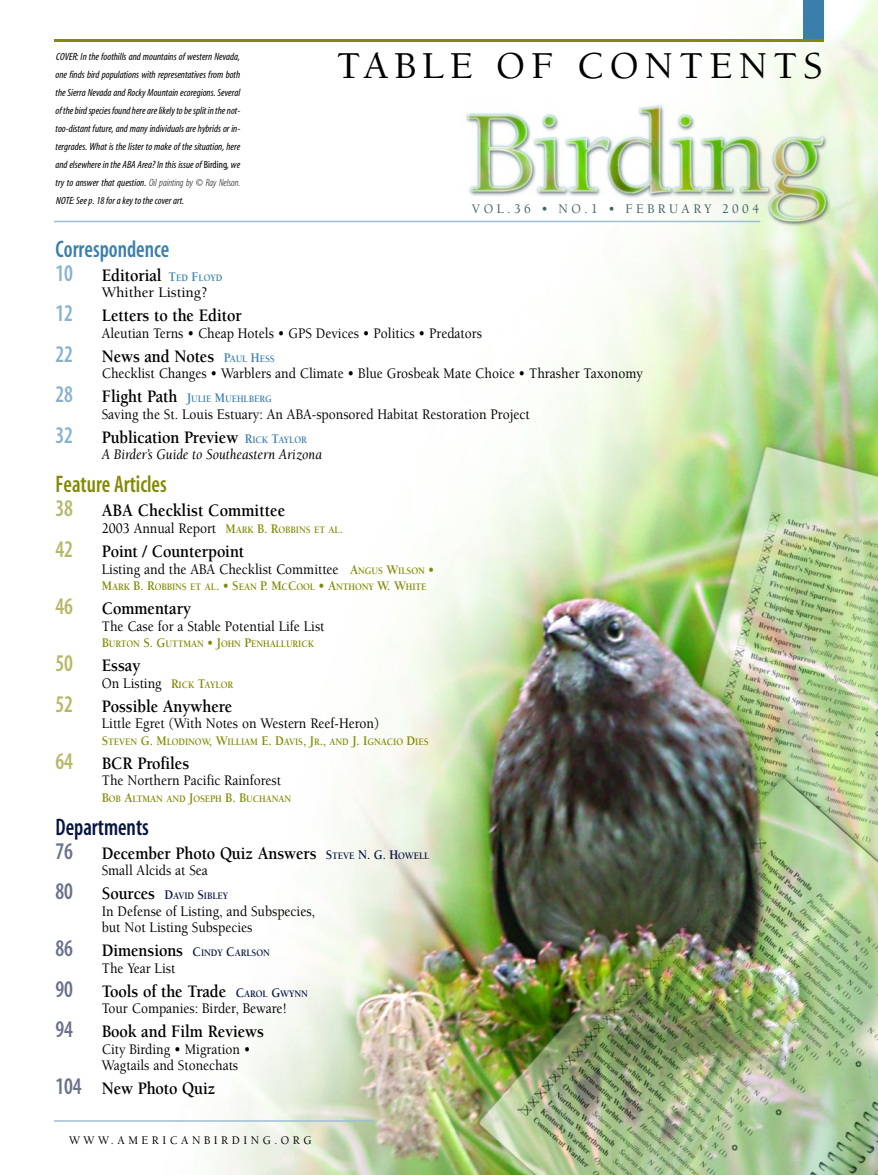
<style>
.page{position:relative;width:878px;height:1175px;background:#fff}
.page>*{position:absolute;margin:0;border:0;box-sizing:border-box;transform-origin:0 0}
.t1{font:500 39px "Berkeley";letter-spacing:.155em;color:#000}
.t2{font:600 condensed 24px "Myriad";color:#828a04;scale:.9 1}
.t3{font:600 condensed 24px "Myriad";color:#3a7fac;scale:.9 1}
.t4{font:600 condensed 24px "Myriad";color:#061440;scale:.9 1}
.t5{font:700 18px "Berkeley";letter-spacing:-.005em;color:#000;scale:.9 1}
.t6{font:500 15px/16.5px "Berkeley";color:#000;scale:.9 1}
.t7{font:italic 15px "Berkeley";color:#000;scale:.9 1}
.t8{font:500 15px "Berkeley";color:#000}
.t9{font:500 13.5px "Berkeley";letter-spacing:.27em;color:#425f66;scale:.95 1}
.t10{font:500 12px "Berkeley";letter-spacing:.31em;color:#000;scale:.95 1}
.t11{font:italic condensed 10.5px/18px "Myriad";color:#000;text-align:justify}
.t12{font:700 10.2px "Berkeley";letter-spacing:-.005em;color:#828a04;scale:.9 1}
.t13{font:700 10.2px "Berkeley";letter-spacing:-.005em;color:#3a7fac;scale:.9 1}
.t14{font:700 10.2px "Berkeley";letter-spacing:-.005em;color:#061440;scale:.9 1}
.s1{font-style:inherit}
.s2{font-style:normal}
.s3{font-weight:300}
.s4{font-family:"Myriad";font-weight:600;font-stretch:condensed;font-size:24px;color:#89b2ce}
.s5{font-size:13.5px;color:#3a7fac}
.s6{font-size:10.2px;color:#3a7fac}
.s7{font-size:18px;color:#000}
.s8{font-size:13.5px}
.s9{font-family:"Myriad";font-weight:600;font-stretch:condensed;font-size:24px;color:#b4b968}
.s10{font-weight:700;font-size:13.5px;color:#828a04}
.s11{font-weight:700;font-size:10.2px;color:#828a04}
.s12{font-family:"Myriad";font-weight:600;font-stretch:condensed;font-size:24px;color:#6a728c}
.s13{font-size:13.5px;color:#061440}
.s14{font-size:10.2px;color:#061440}
</style>
<div class="page">
<img style="left:54px;top:0;width:824px;height:1174px">
<hr style="left:54px;top:1120px;width:319px;height:1px;background:#9dbfd6">
<hr style="left:54px;top:221px;width:706px;height:1px;background:#9dbfd6">
<div style="left:803px;top:0;width:21px;height:40px;background:#3a7fac"></div>
<hr style="left:54px;top:39px;width:770px;height:3px;background:#828a04">
<div style="left:54px;top:51px;width:188px;height:167px;background:#fff"></div>
<p class="t11" style="left:55px;top:49px;width:186px"><span class="s1">COVER</span>: In the foothills and mountains of western Nevada, one finds bird populations with representatives from both the Sierra Nevada and Rocky Mountain ecoregions. Several of the bird species found here are likely to be split in the not&shy;too-distant future, and many individuals are hybrids or in&shy;tergrades. What is the lister to make of the situation, here and elsewhere in the ABA Area? In this issue of <span class="s2">Birding</span>, we try to answer that question. <span class="s3">Oil painting by © Ray Nelson.<br></span><span class="s1">NOTE</span>: See p. 18 for a key to the cover art.</p>
<h1 class="t1" style="left:337px;top:51px;width:486px">TABLE OF CONTENTS</h1>
<p class="t9" style="left:472px;top:204px;width:304px">VOL.36 • NO.1 • FEBRUARY 2004</p>
<h2 class="t3" style="left:56px;top:240px;width:128px">Correspondence</h2>
<p class="t5" style="left:56px;top:268px;width:187px"><span class="s4">10</span> Editorial <span class="s5">T</span><span class="s6">ED</span> <span class="s5">F</span><span class="s6">LOYD</span></p>
<p class="t8" style="left:102px;top:287px;width:107px">Whither Listing?</p>
<p class="t5" style="left:56px;top:309px;width:208px"><span class="s4">12</span> Letters to the Editor</p>
<p class="t6" style="left:102px;top:326px;width:424px">Aleutian Terns • Cheap Hotels • GPS Devices • Politics • Predators</p>
<p class="t5" style="left:56px;top:349px;width:245px"><span class="s4">22</span> News and Notes <span class="s5">P</span><span class="s6">AUL</span> <span class="s5">H</span><span class="s6">ESS</span></p>
<p class="t6" style="left:102px;top:367px;width:602px">Checklist Changes • Warblers and Climate • Blue Grosbeak Mate Choice • Thrasher Taxonomy</p>
<p class="t13" style="left:56px;top:395px;width:242px"><span class="s4">28</span> <span class="s7">Flight Path</span> <span class="s8">J</span>ULIE <span class="s8">M</span>UEHLBERG</p>
<p class="t6" style="left:102px;top:407px;width:477px">Saving the St. Louis Estuary: An ABA-sponsored Habitat Restoration Project</p>
<p class="t5" style="left:56px;top:430px;width:281px"><span class="s4">32</span> Publication Preview <span class="s5">R</span><span class="s6">ICK</span> <span class="s5">T</span><span class="s6">AYLOR</span></p>
<p class="t7" style="left:102px;top:449px;width:246px">A Birder’s Guide to Southeastern Arizona</p>
<h2 class="t2" style="left:56px;top:476px;width:125px">Feature Articles</h2>
<p class="t5" style="left:56px;top:504px;width:257px"><span class="s9">38</span> ABA Checklist Committee</p>
<p class="t6" style="left:102px;top:521px;width:269px">2003 Annual Report <span class="s10">M</span><span class="s11">ARK</span> <span class="s10">B. R</span><span class="s11">OBBINS ET AL</span><span class="s10">.</span></p>
<p class="t5" style="left:56px;top:544px;width:211px"><span class="s9">42</span> Point / Counterpoint</p>
<p class="t6" style="left:102px;top:562px;width:371px">Listing and the ABA Checklist Committee <span class="s10">A</span><span class="s11">NGUS</span> <span class="s10">W</span><span class="s11">ILSON</span> <span class="s10">•</span></p>
<p class="t12" style="left:102px;top:583px;width:362px"><span class="s8">M</span>ARK <span class="s8">B. R</span>OBBINS ET AL<span class="s8">. • S</span>EAN <span class="s8">P. M</span>C<span class="s8">C</span>OOL <span class="s8">• A</span>NTHONY <span class="s8">W. W</span>HITE</p>
<p class="t5" style="left:56px;top:601px;width:152px"><span class="s9">46</span> Commentary</p>
<p class="t6" style="left:102px;top:619px;width:249px">The Case for a Stable Potential Life List</p>
<p class="t12" style="left:102px;top:640px;width:237px"><span class="s8">B</span>URTON <span class="s8">S. G</span>UTTMAN <span class="s8">• J</span>OHN <span class="s8">P</span>ENHALLURICK</p>
<p class="t5" style="left:56px;top:658px;width:96px"><span class="s9">50</span> Essay</p>
<p class="t6" style="left:102px;top:676px;width:147px">On Listing <span class="s10">R</span><span class="s11">ICK</span> <span class="s10">T</span><span class="s11">AYLOR</span></p>
<p class="t5" style="left:56px;top:699px;width:198px"><span class="s9">52</span> Possible Anywhere</p>
<p class="t6" style="left:102px;top:716px;width:310px">Little Egret (With Notes on Western Reef-Heron)</p>
<p class="t12" style="left:102px;top:737px;width:365px"><span class="s8">S</span>TEVEN <span class="s8">G. M</span>LODINOW<span class="s8">, W</span>ILLIAM <span class="s8">E. D</span>AVIS<span class="s8">, J</span>R<span class="s8">.,</span> AND <span class="s8">J. I</span>GNACIO <span class="s8">D</span>IES</p>
<p class="t5" style="left:56px;top:756px;width:150px"><span class="s9">64</span> BCR Profiles</p>
<p class="t6" style="left:102px;top:773px;width:201px">The Northern Pacific Rainforest</p>
<p class="t12" style="left:102px;top:794px;width:212px"><span class="s8">B</span>OB <span class="s8">A</span>LTMAN AND <span class="s8">J</span>OSEPH <span class="s8">B. B</span>UCHANAN</p>
<h2 class="t4" style="left:56px;top:818px;width:105px">Departments</h2>
<p class="t5" style="left:56px;top:846px;width:417px"><span class="s12">76</span> December Photo Quiz Answers <span class="s13">S</span><span class="s14">TEVE</span> <span class="s13">N. G. H</span><span class="s14">OWELL</span></p>
<p class="t6" style="left:102px;top:863px;width:119px">Small Alcids at Sea</p>
<p class="t14" style="left:56px;top:892px;width:193px"><span class="s12">80</span> <span class="s7">Sources</span> <span class="s8">D</span>AVID <span class="s8">S</span>IBLEY</p>
<p class="t6" style="left:102px;top:904px;width:238px">In Defense of Listing, and Subspecies, but Not Listing Subspecies</p>
<p class="t5" style="left:56px;top:943px;width:240px"><span class="s12">86</span> Dimensions <span class="s13">C</span><span class="s14">INDY</span> <span class="s13">C</span><span class="s14">ARLSON</span></p>
<p class="t6" style="left:102px;top:961px;width:83px">The Year List</p>
<p class="t5" style="left:56px;top:984px;width:282px"><span class="s12">90</span> Tools of the Trade <span class="s13">C</span><span class="s14">AROL</span> <span class="s13">G</span><span class="s14">WYNN</span></p>
<p class="t6" style="left:102px;top:1001px;width:208px">Tour Companies: Birder, Beware!</p>
<p class="t5" style="left:56px;top:1024px;width:233px"><span class="s12">94</span> Book and Film Reviews</p>
<p class="t6" style="left:102px;top:1042px;width:167px">City Birding • Migration •<br>Wagtails and Stonechats</p>
<p class="t5" style="left:56px;top:1081px;width:179px"><span class="s12">104</span> New Photo Quiz</p>
<p class="t10" style="left:69px;top:1135px;width:257px">WWW.AMERICANBIRDING.ORG</p>
</div>
